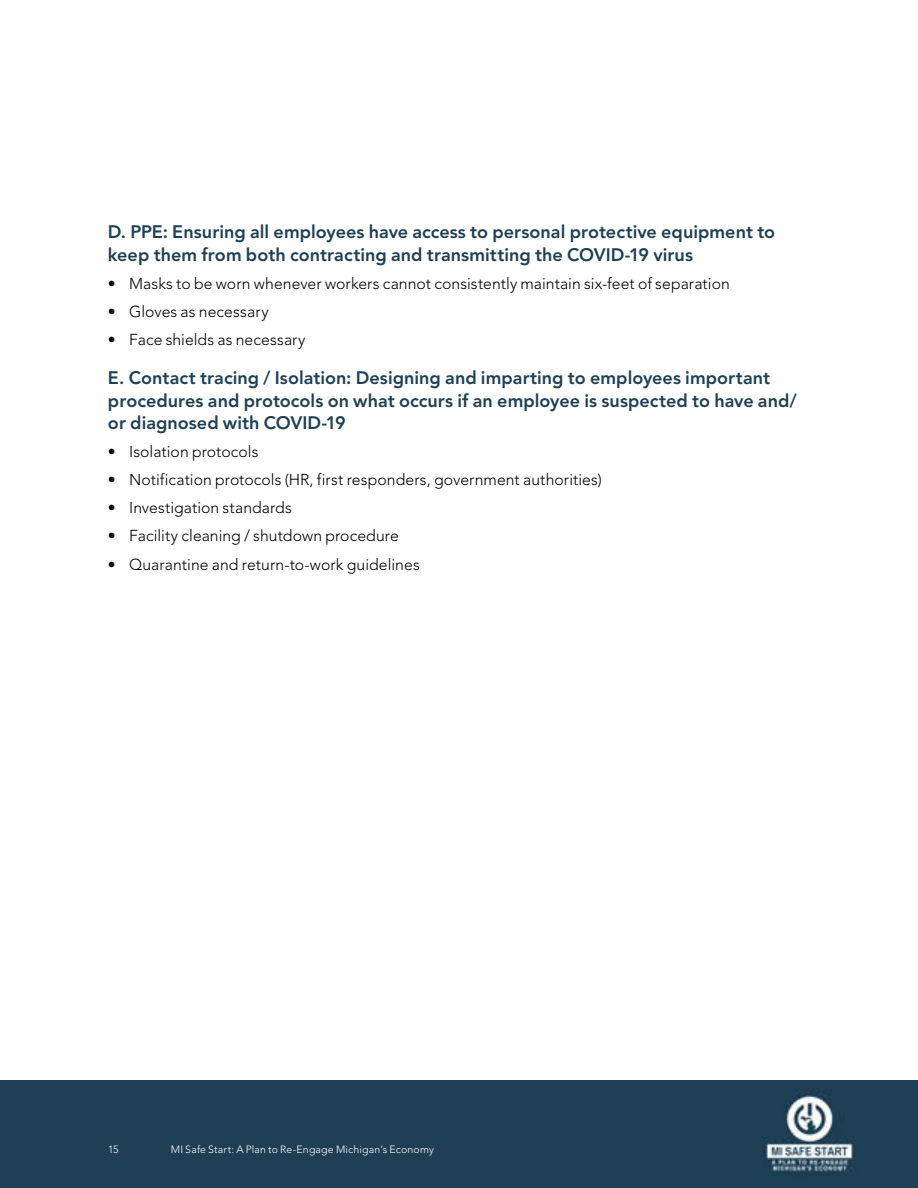
<style>
.page{position:relative;width:918px;height:1188px;background:#fff}
.page>*{position:absolute;margin:0;border:0;box-sizing:border-box;transform-origin:0 0}
.t1{font:800 18px/22.5px "Avenir LT Std";letter-spacing:.005em;color:#1e3f54}
.t2{font:300 15.75px "Avenir LT Std";letter-spacing:.005em;color:#000}
.t3{font:300 10.5px "Avenir LT Std";letter-spacing:.02em;color:#fff}
</style>
<div class="page">
<div style="left:0;top:1080px;width:918px;height:108px;background:#1f3f54"></div>
<img style="left:762px;top:1088px;width:93px;height:84px">
<p class="t1" style="left:108px;top:221px;width:669px">D. PPE: Ensuring all employees have access to personal protective equipment to keep them from both contracting and transmitting the COVID-19 virus</p>
<p class="t2" style="left:108px;top:274px;width:623px">• Masks to be worn whenever workers cannot consistently maintain six-feet of separation</p>
<p class="t2" style="left:108px;top:302px;width:162px">• Gloves as necessary</p>
<p class="t2" style="left:108px;top:330px;width:199px">• Face shields as necessary</p>
<p class="t1" style="left:108px;top:367px;width:690px">E. Contact tracing / Isolation: Designing and imparting to employees important procedures and protocols on what occurs if an employee is suspected to have and/ or diagnosed with COVID-19</p>
<p class="t2" style="left:108px;top:443px;width:152px">• Isolation protocols</p>
<p class="t2" style="left:108px;top:471px;width:495px">• Notification protocols (HR, first responders, government authorities)</p>
<p class="t2" style="left:108px;top:499px;width:185px">• Investigation standards</p>
<p class="t2" style="left:108px;top:527px;width:292px">• Facility cleaning / shutdown procedure</p>
<p class="t2" style="left:108px;top:555px;width:313px">• Quarantine and return-to-work guidelines</p>
<p class="t3" style="left:108px;top:1144px;width:12px">15</p>
<p class="t3" style="left:171px;top:1144px;width:265px">MI Safe Start: A Plan to Re-Engage Michigan’s Economy</p>
</div>
